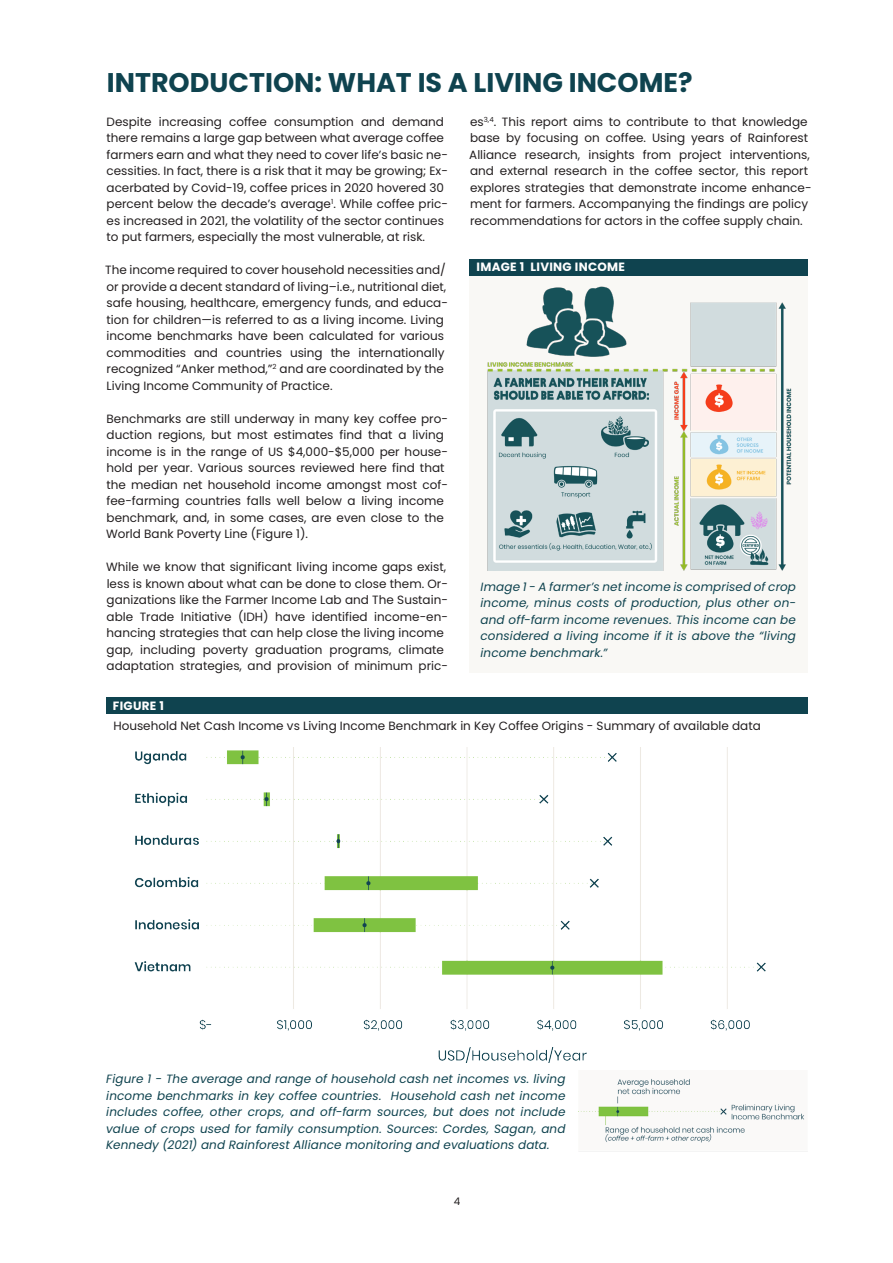
<style>
.page{position:relative;width:893px;height:1263px;background:#fff}
.page>*{position:absolute;margin:0;border:0;box-sizing:border-box;transform-origin:0 0}
.t1{font:700 27px "Poppins";color:#0f434f}
.t2{font:12px/16.5px "Poppins";color:#231f20}
.t3{font:italic 12px/16.5px "Poppins";letter-spacing:.01em;color:#0f434f;text-align:justify}
.t4{font:700 12px "Poppins";letter-spacing:.025em;color:#fff}
.t5{font:10.5px "Poppins";color:#231f20}
</style>
<div class="page">
<div style="left:470px;top:265px;width:338px;height:407px;background:#f9f8f5"></div>
<img style="left:487px;top:286px;width:305px;height:285px">
<div style="left:470px;top:259px;width:338px;height:16px;background:#0f434f"></div>
<div style="left:106px;top:697px;width:702px;height:17px;background:#0f434f"></div>
<img style="left:578px;top:1078px;width:229px;height:74px">
<img style="left:135px;top:747px;width:630px;height:316px">
<p class="t1" style="left:107px;top:67px;width:587px">INTRODUCTION: WHAT IS A LIVING INCOME?</p>
<p class="t2" style="left:106px;top:113px;width:343px">Despite increasing coffee consumption and demand there remains a large gap between what average coffee farmers earn and what they need to cover life’s basic ne&shy;cessities. In fact, there is a risk that it may be growing; Ex&shy;acerbated by Covid-19, coffee prices in 2020 hovered 30 percent below the decade’s average<sup>1</sup>. While coffee pric&shy;es increased in 2021, the volatility of the sector continues to put farmers, especially the most vulnerable, at risk.</p>
<p class="t2" style="left:105px;top:262px;width:344px">The income required to cover household necessities and/ or provide a decent standard of living–i.e., nutritional diet, safe housing, healthcare, emergency funds, and educa&shy;tion for children—is referred to as a living income. Living income benchmarks have been calculated for various commodities and countries using the internationally recognized “Anker method,”<sup>2</sup> and are coordinated by the Living Income Community of Practice.</p>
<p class="t2" style="left:106px;top:410px;width:343px">Benchmarks are still underway in many key coffee pro&shy;duction regions, but most estimates find that a living income is in the range of US $4,000-$5,000 per house&shy;hold per year. Various sources reviewed here find that the median net household income amongst most cof&shy;fee-farming countries falls well below a living income benchmark, and, in some cases, are even close to the World Bank Poverty Line (Figure 1).</p>
<p class="t2" style="left:106px;top:559px;width:343px">While we know that significant living income gaps exist, less is known about what can be done to close them. Or&shy;ganizations like the Farmer Income Lab and The Sustain&shy;able Trade Initiative (IDH) have identified income-en&shy;hancing strategies that can help close the living income gap, including poverty graduation programs, climate adaptation strategies, and provision of minimum pric-</p>
<p class="t2" style="left:469px;top:113px;width:344px">es<sup>3,4</sup>. This report aims to contribute to that knowledge base by focusing on coffee. Using years of Rainforest Alliance research, insights from project interventions, and external research in the coffee sector, this report explores strategies that demonstrate income enhance&shy;ment for farmers. Accompanying the findings are policy recommendations for actors in the coffee supply chain.</p>
<p class="t4" style="left:476px;top:260px;width:150px">IMAGE 1 LIVING INCOME</p>
<p class="t3" style="left:480px;top:578px;width:317px">Image 1 - A farmer’s net income is comprised of crop income, minus costs of production, plus other on&shy;and off-farm income revenues. This income can be considered a living income if it is above the “living income benchmark.”</p>
<p class="t4" style="left:113px;top:699px;width:53px">FIGURE 1</p>
<p class="t2" style="left:113px;top:718px;width:649px">Household Net Cash Income vs Living Income Benchmark in Key Coffee Origins - Summary of available data</p>
<p class="t3" style="left:106px;top:1070px;width:461px">Figure 1 - The average and range of household cash net incomes vs. living income benchmarks in key coffee countries. Household cash net income includes coffee, other crops, and off-farm sources, but does not include value of crops used for family consumption. Sources: Cordes, Sagan, and Kennedy (2021) and Rainforest Alliance monitoring and evaluations data.</p>
<p class="t5" style="left:454px;top:1195px;width:8px">4</p>
</div>
